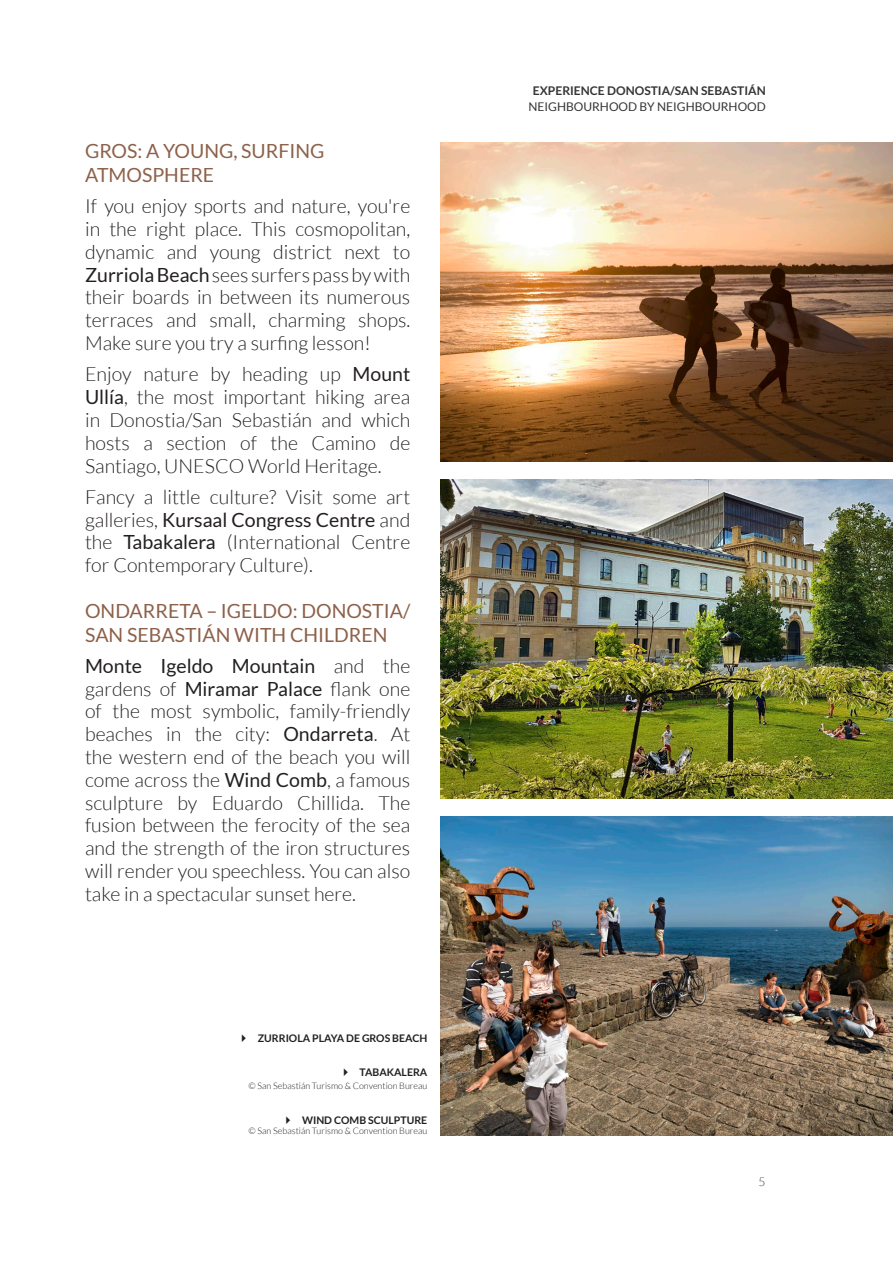
<style>
.page{position:relative;width:893px;height:1263px;background:#fff}
.page>*{position:absolute;margin:0;border:0;box-sizing:border-box;transform-origin:0 0}
.Body{font:300 19.5px/22.8px "Lato";color:#231f20;text-align:justify}
.t1{font:19.5px/24px "Lato";color:#8d614a}
.t2{font:700 12px/16.5px "Lato";color:#353534;text-align:center}
.t3{font:300 12px "Lato";color:#353534}
.t4{font:700 10.5px "Lato";color:#231f20}
.PIE_ARRIBA{font:300 9px "Lato";color:#231f20}
.s1{font-weight:400}
</style>
<div class="page">
<img style="left:441px;top:142px;width:452px;height:319px">
<img style="left:440px;top:479px;width:453px;height:319px">
<img style="left:440px;top:816px;width:453px;height:319px">
<h3 class="t1" style="left:85px;top:139px;width:241px">GROS: A YOUNG, SURFING<br>ATMOSPHERE</h3>
<p class="Body" style="left:85px;top:195px;width:327px">If you enjoy sports and nature, you're in the right place. This cosmopolitan, dynamic and young district next to <span class="s1">Zurriola Beach</span> sees surfers pass by with their boards in between its numerous terraces and small, charming shops.<br>Make sure you try a surfing lesson!</p>
<p class="Body" style="left:85px;top:363px;width:327px">Enjoy nature by heading up <span class="s1">Mount Ullía</span>, the most important hiking area in Donostia/San Sebastián and which hosts a section of the Camino de Santiago, UNESCO World Heritage.</p>
<p class="Body" style="left:85px;top:485px;width:327px">Fancy a little culture? Visit some art galleries, <span class="s1">Kursaal Congress Centre</span> and the <span class="s1">Tabakalera</span> (International Centre for Contemporary Culture).</p>
<h3 class="t1" style="left:85px;top:598px;width:327px">ONDARRETA – IGELDO: DONOSTIA/<br>SAN SEBASTIÁN WITH CHILDREN</h3>
<p class="Body" style="left:85px;top:654px;width:327px"><span class="s1">Monte Igeldo Mountain</span> and the gardens of <span class="s1">Miramar Palace</span> flank one of the most symbolic, family-friendly beaches in the city: <span class="s1">Ondarreta</span>. At the western end of the beach you will come across the <span class="s1">Wind Comb</span>, a famous sculpture by Eduardo Chillida. The fusion between the ferocity of the sea and the strength of the iron structures will render you speechless. You can also take in a spectacular sunset here.</p>
<p class="t4" style="left:258px;top:1032px;width:171px">ZURRIOLA PLAYA DE GROS BEACH</p>
<p class="t4" style="left:360px;top:1066px;width:69px">TABAKALERA</p>
<p class="PIE_ARRIBA" style="left:249px;top:1080px;width:180px">© San Sebastián Turismo &amp; Convention Bureau</p>
<p class="t4" style="left:302px;top:1114px;width:127px">WIND COMB SCULPTURE</p>
<p class="PIE_ARRIBA" style="left:249px;top:1126px;width:180px">© San Sebastián Turismo &amp; Convention Bureau</p>
<p class="t2" style="left:528px;top:82px;width:239px">EXPERIENCE DONOSTIA/SAN SEBASTIÁN<br><span class="s1">NEIGHBOURHOOD BY NEIGHBOURHOOD</span></p>
<p class="t3" style="left:758px;top:1175px;width:8px">5</p>
</div>
